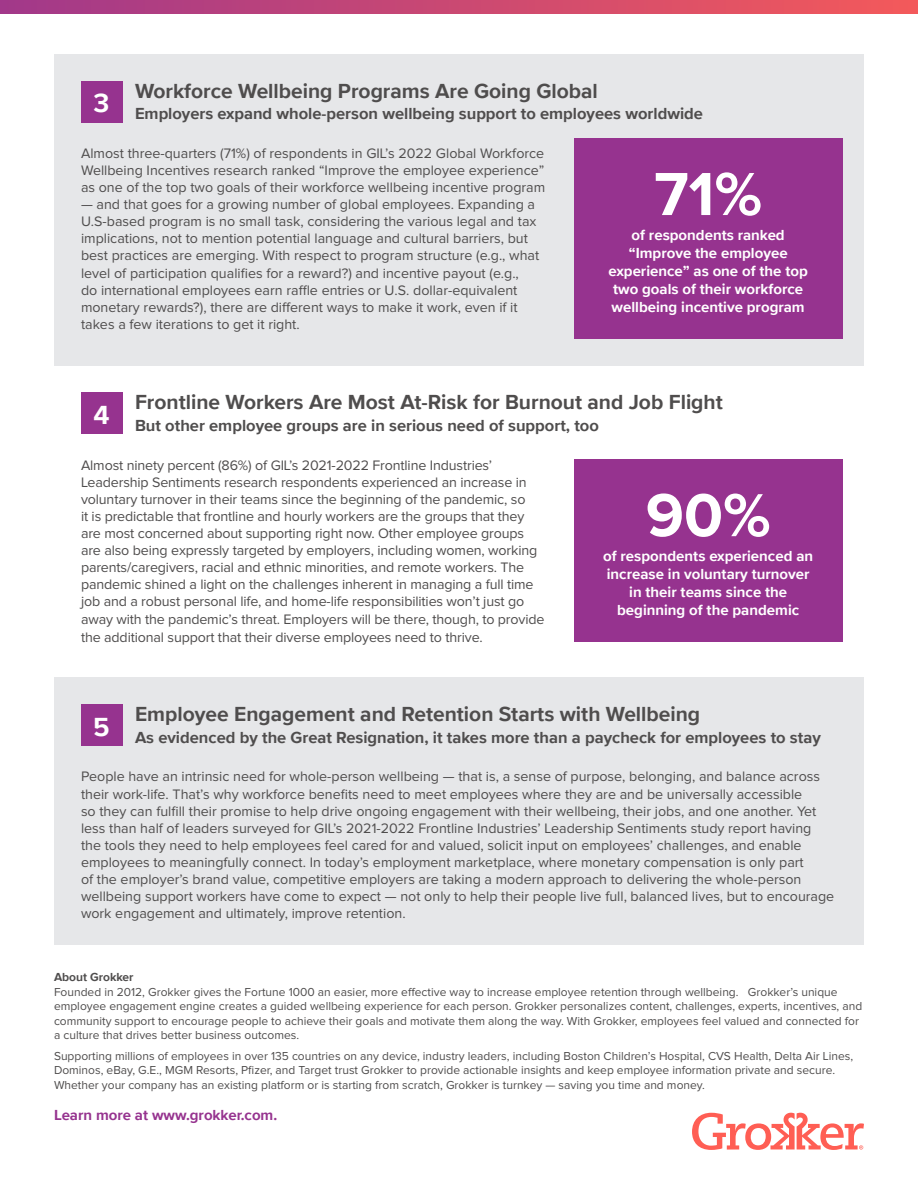
<style>
.page{position:relative;width:918px;height:1188px;background:#fff}
.page>*{position:absolute;margin:0;border:0;box-sizing:border-box;transform-origin:0 0}
.t1{font:700 63px "Proxima Nova";color:#fff}
.t2{font:700 27px "Proxima Nova";color:#fff}
.t3{font:700 21px "Proxima Nova";color:#4f4d4d}
.t4{font:700 16.5px "Proxima Nova";color:#4f4d4d}
.t5{font:700 15px/18px "Proxima Nova";color:#fff;text-align:center}
.t6{font:700 15px "Proxima Nova";color:#96338f}
.t7{font:14.25px/17.1px "Proxima Nova";color:#4f4d4d}
.t8{font:12px/14.4px "Proxima Nova";color:#4f4d4d}
.t9{font:700 12px "Proxima Nova";color:#4f4d4d}
</style>
<div class="page">
<img style="left:0;top:0;width:918px;height:14px">
<div style="left:54px;top:54px;width:810px;height:312px;background:#e6e7e9"></div>
<div style="left:81px;top:81px;width:41px;height:41px;background:#96338f"></div>
<div style="left:81px;top:393px;width:41px;height:41px;background:#96338f"></div>
<div style="left:54px;top:678px;width:810px;height:267px;background:#e6e7e9"></div>
<div style="left:81px;top:705px;width:41px;height:41px;background:#96338f"></div>
<svg style="left:692px;top:1112px;width:172px;height:38px"></svg>
<div style="left:574px;top:459px;width:269px;height:183px;background:#96338f"></div>
<div style="left:574px;top:138px;width:269px;height:201px;background:#96338f"></div>
<p class="t3" style="left:135px;top:75px;width:464px">Workforce Wellbeing Programs Are Going Global</p>
<p class="t4" style="left:135px;top:101px;width:570px">Employers expand whole-person wellbeing support to employees worldwide</p>
<p class="t7" style="left:81px;top:145px;width:466px;text-align:justify">Almost three-quarters (71%) of respondents in GIL’s 2022 Global Workforce Wellbeing Incentives research ranked “Improve the employee experience” as one of the top two goals of their workforce wellbeing incentive program</p>
<p class="t7" style="left:81px;top:197px;width:460px">— and that goes for a growing number of global employees. Expanding a U.S-based program is no small task, considering the various legal and tax implications, not to mention potential language and cultural barriers, but best practices are emerging. With respect to program structure (e.g., what level of participation qualifies for a reward?) and incentive payout (e.g.,<br>do international employees earn raffle entries or U.S. dollar-equivalent monetary rewards?), there are different ways to make it work, even if it takes a few iterations to get it right.</p>
<p class="t2" style="left:94px;top:83px;width:17px">3</p>
<p class="t1" style="left:654px;top:147px;width:109px">71%</p>
<p class="t5" style="left:609px;top:225px;width:201px">of respondents ranked “Improve the employee experience” as one of the top two goals of their workforce wellbeing incentive program</p>
<p class="t3" style="left:135px;top:387px;width:589px">Frontline Workers Are Most At-Risk for Burnout and Job Flight</p>
<p class="t4" style="left:135px;top:413px;width:465px">But other employee groups are in serious need of support, too</p>
<p class="t7" style="left:81px;top:457px;width:465px">Almost ninety percent (86%) of GIL’s 2021-2022 Frontline Industries’ Leadership Sentiments research respondents experienced an increase in voluntary turnover in their teams since the beginning of the pandemic, so<br>it is predictable that frontline and hourly workers are the groups that they are most concerned about supporting right now. Other employee groups are also being expressly targeted by employers, including women, working parents/caregivers, racial and ethnic minorities, and remote workers. The pandemic shined a light on the challenges inherent in managing a full time job and a robust personal life, and home-life responsibilities won’t just go away with the pandemic’s threat. Employers will be there, though, to provide the additional support that their diverse employees need to thrive.</p>
<p class="t2" style="left:93px;top:395px;width:18px">4</p>
<p class="t1" style="left:646px;top:468px;width:127px">90%</p>
<p class="t5" style="left:603px;top:547px;width:211px">of respondents experienced an increase in voluntary turnover in their teams since the beginning of the pandemic</p>
<p class="t3" style="left:135px;top:699px;width:567px">Employee Engagement and Retention Starts with Wellbeing</p>
<p class="t4" style="left:135px;top:725px;width:687px">As evidenced by the Great Resignation, it takes more than a paycheck for employees to stay</p>
<p class="t7" style="left:81px;top:769px;width:755px">People have an intrinsic need for whole-person wellbeing — that is, a sense of purpose, belonging, and balance across their work-life. That’s why workforce benefits need to meet employees where they are and be universally accessible<br>so they can fulfill their promise to help drive ongoing engagement with their wellbeing, their jobs, and one another. Yet less than half of leaders surveyed for GIL’s 2021-2022 Frontline Industries’ Leadership Sentiments study report having the tools they need to help employees feel cared for and valued, solicit input on employees’ challenges, and enable employees to meaningfully connect. In today’s employment marketplace, where monetary compensation is only part<br>of the employer’s brand value, competitive employers are taking a modern approach to delivering the whole-person wellbeing support workers have come to expect — not only to help their people live full, balanced lives, but to encourage work engagement and ultimately, improve retention.</p>
<p class="t2" style="left:93px;top:707px;width:18px">5</p>
<p class="t9" style="left:54px;top:968px;width:81px">About Grokker</p>
<p class="t8" style="left:54px;top:985px;width:810px">Founded in 2012, Grokker gives the Fortune 1000 an easier, more effective way to increase employee retention through wellbeing. Grokker’s unique employee engagement engine creates a guided wellbeing experience for each person. Grokker personalizes content, challenges, experts, incentives, and community support to encourage people to achieve their goals and motivate them along the way. With Grokker, employees feel valued and connected for a culture that drives better business outcomes.</p>
<p class="t8" style="left:54px;top:1049px;width:801px">Supporting millions of employees in over 135 countries on any device, industry leaders, including Boston Children’s Hospital, CVS Health, Delta Air Lines,<br>Dominos, eBay, G.E., MGM Resorts, Pfizer, and Target trust Grokker to provide actionable insights and keep employee information private and secure.<br>Whether your company has an existing platform or is starting from scratch, Grokker is turnkey — saving you time and money.</p>
<p class="t6" style="left:54px;top:1104px;width:225px">Learn more at www.grokker.com.</p>
</div>
